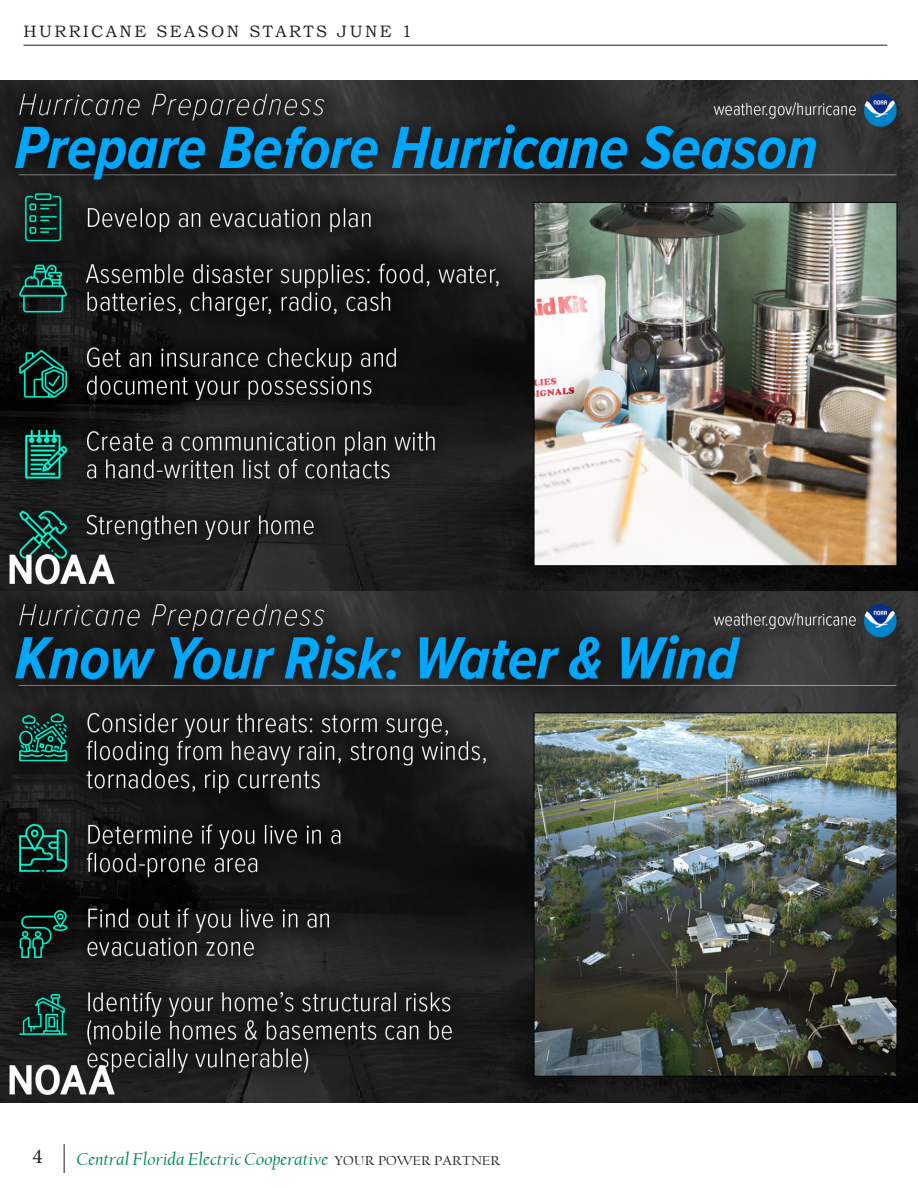
<style>
.page{position:relative;width:918px;height:1188px;background:#fff}
.page>*{position:absolute;margin:0;border:0;box-sizing:border-box;transform-origin:0 0}
.t1{font:21px "Minion Pro";color:#231f20}
.t2{font:italic 18px "Californian FB";color:#008751;scale:1.09 1}
.t3{font:16.5px "Bookman Old Style";letter-spacing:.15em;color:#231f20}
.s1{font-style:normal;font-size:13.5px;color:#231f20}
</style>
<div class="page">
<svg style="left:64px;top:1144px;width:1px;height:29px"></svg>
<hr style="left:23px;top:45px;width:864px;height:1px;background:#231f20">
<img style="left:0;top:80px;width:918px;height:1022px">
<p class="t3" style="left:23px;top:20px;width:390px">HURRICANE SEASON STARTS JUNE 1</p>
<p class="t1" style="left:32px;top:1143px;width:12px">4</p>
<p class="t2" style="left:77px;top:1149px;width:390px">Central Florida Electric Cooperative <span class="s1">YOUR POWER PARTNER</span></p>
</div>
